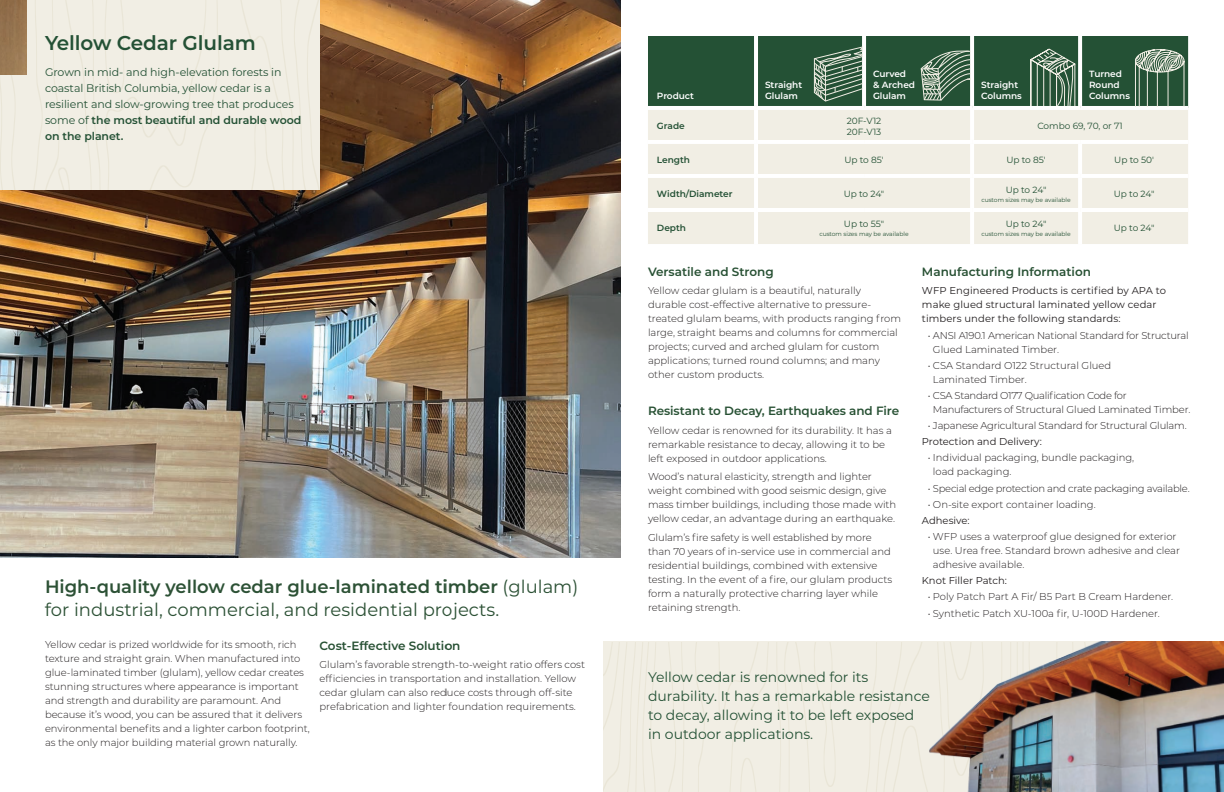
<style>
.page{position:relative;width:1224px;height:792px;background:#fff}
.page>*{position:absolute;margin:0;border:0;box-sizing:border-box;transform-origin:0 0}
.Pull_out{font:600 20px "Montserrat";letter-spacing:-.005em;color:#245135}
.Intro_Paragraph{font:18px/23px "Montserrat";color:#2c5135}
.Pull_out-2{font:14px/19px "Montserrat";color:#245135}
.t1{font:600 12px "Montserrat";color:#285134}
.Pull_out_text{font:11px/16px "Montserrat";letter-spacing:-.005em;color:#245135}
.t2{font:300 10px/14px "Montserrat";color:#231f20}
.t3{font:10px/14px "Montserrat";letter-spacing:.01em;color:#231f20}
.t4{font:300 10px/14px "Montserrat";letter-spacing:-.02em;color:#231f20}
.t5{font:300 10px/14px "Montserrat";letter-spacing:-.03em;color:#231f20}
.t6{font:300 10px "Montserrat";letter-spacing:-.025em;color:#231f20}
.T{font:9px "Montserrat";letter-spacing:-.005em;color:#245135}
.T-2{font:600 9px/10.8px "Montserrat";letter-spacing:-.005em;color:#fff}
.T-3{font:600 9px "Montserrat";letter-spacing:-.005em;color:#245135}
.T-4{font:6px "Montserrat";letter-spacing:-.005em;color:#245135}
.s1{font-weight:600}
</style>
<div class="page">
<img style="left:0;top:0;width:621px;height:558px">
<div style="left:0;top:0;width:320px;height:191px;background:#f1eee4"></div>
<img style="left:0;top:0;width:27px;height:75px">
<div style="left:603px;top:642px;width:262px;height:150px;background:#f1eee4"></div>
<img style="left:865px;top:642px;width:359px;height:150px">
<div style="left:648px;top:36px;width:540px;height:70px;background:#245135"></div>
<div style="left:648px;top:110px;width:540px;height:134px;background:#f1eee4"></div>
<hr style="left:754px;top:110px;width:4px;height:30px;background:#fff">
<hr style="left:970px;top:110px;width:4px;height:30px;background:#fff">
<hr style="left:648px;top:140px;width:108px;height:4px;background:#fff">
<hr style="left:756px;top:140px;width:108px;height:4px;background:#fff">
<hr style="left:754px;top:144px;width:4px;height:30px;background:#fff">
<hr style="left:864px;top:140px;width:108px;height:4px;background:#fff">
<hr style="left:972px;top:140px;width:108px;height:4px;background:#fff">
<hr style="left:970px;top:144px;width:4px;height:30px;background:#fff">
<hr style="left:1080px;top:140px;width:108px;height:4px;background:#fff">
<hr style="left:1078px;top:144px;width:4px;height:30px;background:#fff">
<hr style="left:648px;top:174px;width:108px;height:4px;background:#fff">
<hr style="left:756px;top:174px;width:108px;height:4px;background:#fff">
<hr style="left:754px;top:178px;width:4px;height:30px;background:#fff">
<hr style="left:864px;top:174px;width:108px;height:4px;background:#fff">
<hr style="left:972px;top:174px;width:108px;height:4px;background:#fff">
<hr style="left:970px;top:178px;width:4px;height:30px;background:#fff">
<hr style="left:1080px;top:174px;width:108px;height:4px;background:#fff">
<hr style="left:1078px;top:178px;width:4px;height:30px;background:#fff">
<hr style="left:648px;top:208px;width:108px;height:4px;background:#fff">
<hr style="left:756px;top:208px;width:108px;height:4px;background:#fff">
<hr style="left:754px;top:212px;width:4px;height:32px;background:#fff">
<hr style="left:864px;top:208px;width:108px;height:4px;background:#fff">
<hr style="left:972px;top:208px;width:108px;height:4px;background:#fff">
<hr style="left:970px;top:212px;width:4px;height:32px;background:#fff">
<hr style="left:1080px;top:208px;width:108px;height:4px;background:#fff">
<hr style="left:1078px;top:212px;width:4px;height:32px;background:#fff">
<hr style="left:754px;top:36px;width:4px;height:70px;background:#fff">
<hr style="left:862px;top:36px;width:4px;height:70px;background:#fff">
<svg style="left:970px;top:36px;width:4px;height:70px"></svg>
<svg style="left:1078px;top:36px;width:4px;height:70px"></svg>
<svg style="left:813px;top:46px;width:49px;height:56px;background:#597a63"></svg>
<svg style="left:920px;top:50px;width:50px;height:51px;background:#5b7b64"></svg>
<svg style="left:1030px;top:48px;width:46px;height:58px;background:#5b7b63"></svg>
<svg style="left:1134px;top:49px;width:51px;height:57px;background:#5c7b64"></svg>
<p class="Pull_out" style="left:45px;top:29px;width:212px">Yellow Cedar Glulam</p>
<p class="Pull_out_text" style="left:45px;top:63px;width:258px">Grown in mid- and high-elevation forests in coastal British Columbia, yellow cedar is a resilient and slow-growing tree that produces some of <span class="s1">the most beautiful and durable wood on the planet.</span></p>
<p class="T-2" style="left:657px;top:90px;width:39px">Product</p>
<p class="T-2" style="left:765px;top:79px;width:39px">Straight<br>Glulam</p>
<p class="T-2" style="left:873px;top:68px;width:44px">Curved<br>&amp; Arched<br>Glulam</p>
<p class="T-2" style="left:981px;top:79px;width:42px">Straight<br>Columns</p>
<p class="T-2" style="left:1089px;top:68px;width:42px">Turned<br>Round<br>Columns</p>
<p class="T-3" style="left:657px;top:120px;width:29px">Grade</p>
<p class="T" style="left:847px;top:115px;width:36px">20F-V12</p>
<p class="T" style="left:847px;top:125px;width:36px">20F-V13</p>
<p class="T" style="left:1037px;top:120px;width:87px">Combo 69, 70, or 71</p>
<p class="T-3" style="left:657px;top:154px;width:35px">Length</p>
<p class="T" style="left:844px;top:154px;width:41px">Up to 85′</p>
<p class="T" style="left:1006px;top:154px;width:41px">Up to 85′</p>
<p class="T" style="left:1114px;top:154px;width:41px">Up to 50′</p>
<p class="T-3" style="left:657px;top:188px;width:77px">Width/Diameter</p>
<p class="T" style="left:844px;top:188px;width:42px">Up to 24″</p>
<p class="T" style="left:1006px;top:184px;width:42px">Up to 24″</p>
<p class="T-4" style="left:981px;top:196px;width:91px">custom sizes may be available</p>
<p class="T" style="left:1114px;top:188px;width:42px">Up to 24″</p>
<p class="T-3" style="left:657px;top:222px;width:30px">Depth</p>
<p class="T" style="left:844px;top:218px;width:42px">Up to 55″</p>
<p class="T-4" style="left:819px;top:230px;width:91px">custom sizes may be available</p>
<p class="T" style="left:1006px;top:218px;width:42px">Up to 24″</p>
<p class="T-4" style="left:981px;top:230px;width:91px">custom sizes may be available</p>
<p class="T" style="left:1114px;top:222px;width:42px">Up to 24″</p>
<p class="t1" style="left:648px;top:263px;width:127px">Versatile and Strong</p>
<p class="t2" style="left:648px;top:284px;width:255px">Yellow cedar glulam is a beautiful, naturally durable cost-effective alternative to pressure&shy;treated glulam beams, with products ranging from large, straight beams and columns for commercial projects; curved and arched glulam for custom applications; turned round columns; and many other custom products.</p>
<p class="t1" style="left:648px;top:403px;width:253px">Resistant to Decay, Earthquakes and Fire</p>
<p class="t2" style="left:648px;top:423px;width:245px">Yellow cedar is renowned for its durability. It has a remarkable resistance to decay, allowing it to be left exposed in outdoor applications.</p>
<p class="t2" style="left:648px;top:470px;width:250px">Wood’s natural elasticity, strength and lighter weight combined with good seismic design, give mass timber buildings, including those made with yellow cedar, an advantage during an earthquake.</p>
<p class="t2" style="left:648px;top:530px;width:246px">Glulam’s fire safety is well established by more than 70 years of in-service use in commercial and residential buildings, combined with extensive testing. In the event of a fire, our glulam products form a naturally protective charring layer while retaining strength.</p>
<p class="t1" style="left:922px;top:263px;width:171px">Manufacturing Information</p>
<p class="t3" style="left:922px;top:284px;width:246px">WFP Engineered Products is certified by APA to make glued structural laminated yellow cedar timbers under the following standards:</p>
<p class="t4" style="left:933px;top:328px;width:257px;text-indent:-5px">• ANSI A190.1 American National Standard for Structural<br>Glued Laminated Timber.</p>
<p class="t2" style="left:933px;top:358px;width:180px;text-indent:-5px">• CSA Standard O122 Structural Glued<br>Laminated Timber.</p>
<p class="t5" style="left:933px;top:388px;width:259px;text-indent:-5px">• CSA Standard O177 Qualification Code for<br>Manufacturers of Structural Glued Laminated Timber.</p>
<p class="t4" style="left:928px;top:418px;width:260px">• Japanese Agricultural Standard for Structural Glulam.</p>
<p class="t3" style="left:922px;top:434px;width:121px">Protection and Delivery:</p>
<p class="t2" style="left:933px;top:451px;width:203px;text-indent:-5px">• Individual packaging, bundle packaging, load packaging.</p>
<p class="t6" style="left:928px;top:481px;width:263px">• Special edge protection and crate packaging available.</p>
<p class="t2" style="left:928px;top:497px;width:169px">• On-site export container loading.</p>
<p class="t3" style="left:922px;top:513px;width:49px">Adhesive:</p>
<p class="t2" style="left:933px;top:529px;width:249px;text-indent:-5px">• WFP uses a waterproof glue designed for exterior use. Urea free. Standard brown adhesive and clear adhesive available.</p>
<p class="t3" style="left:922px;top:573px;width:86px">Knot Filler Patch:</p>
<p class="t2" style="left:928px;top:590px;width:247px">• Poly Patch Part A Fir/ B5 Part B Cream Hardener.</p>
<p class="t2" style="left:928px;top:606px;width:234px">• Synthetic Patch XU-100a fir, U-100D Hardener.</p>
<p class="Intro_Paragraph" style="left:45px;top:575px;width:535px"><span class="s1">High-quality yellow cedar glue-laminated timber</span> (glulam) for industrial, commercial, and residential projects.</p>
<p class="t2" style="left:45px;top:637px;width:266px">Yellow cedar is prized worldwide for its smooth, rich texture and straight grain. When manufactured into glue-laminated timber (glulam), yellow cedar creates stunning structures where appearance is important and strength and durability are paramount. And because it’s wood, you can be assured that it delivers environmental benefits and a lighter carbon footprint, as the only major building material grown naturally.</p>
<p class="t1" style="left:320px;top:637px;width:142px">Cost-Effective Solution</p>
<p class="t2" style="left:320px;top:658px;width:267px">Glulam’s favorable strength-to-weight ratio offers cost efficiencies in transportation and installation. Yellow cedar glulam can also reduce costs through off-site prefabrication and lighter foundation requirements.</p>
<p class="Pull_out-2" style="left:648px;top:667px;width:283px">Yellow cedar is renowned for its durability. It has a remarkable resistance to decay, allowing it to be left exposed in outdoor applications.</p>
</div>
